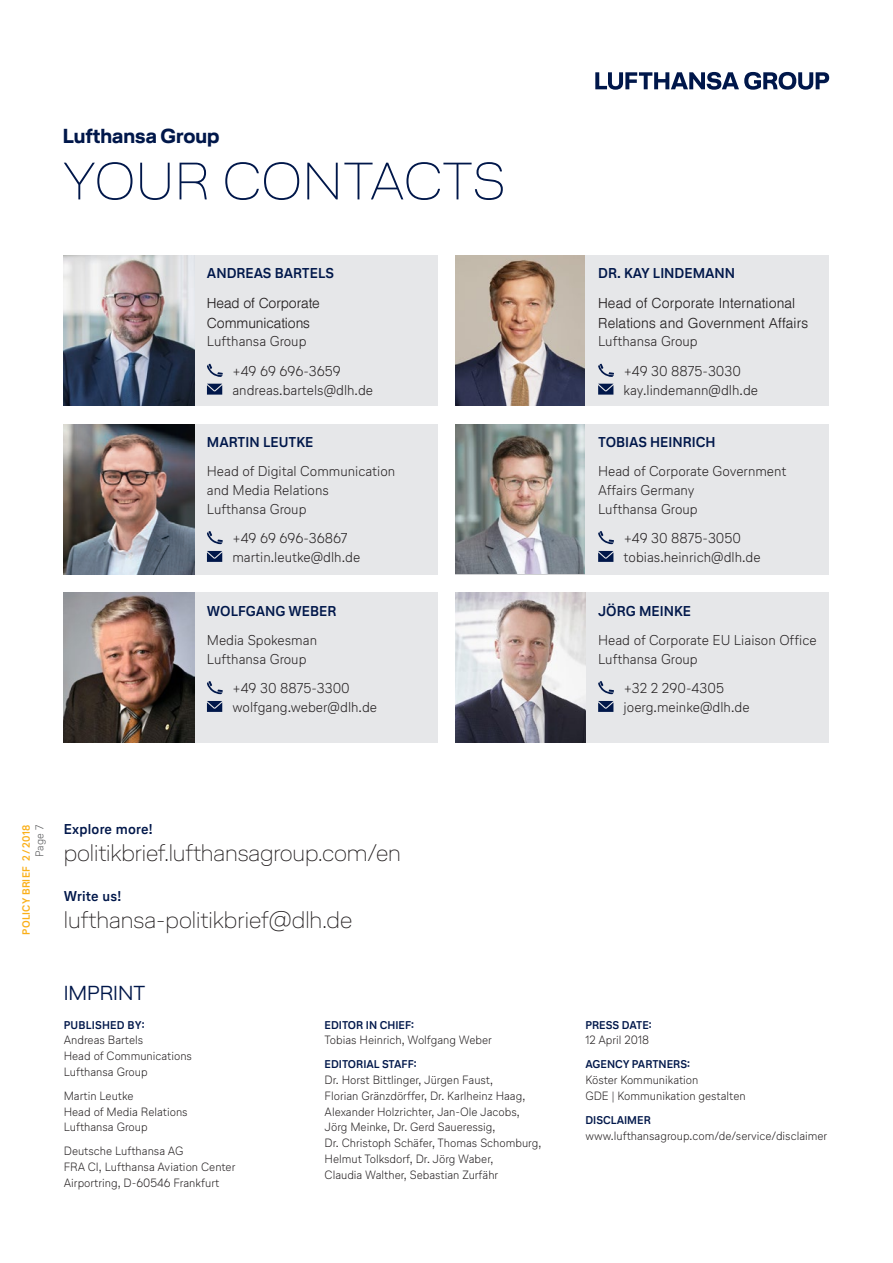
<style>
.page{position:relative;width:893px;height:1263px;background:#fff}
.page>*{position:absolute;margin:0;border:0;box-sizing:border-box;transform-origin:0 0}
.t1{font:100 52.5px "Lufthansa Head";letter-spacing:.01em;color:#00174a}
.t2{font:100 24px "Lufthansa Head";letter-spacing:-.005em;color:#231f20}
.t3{font:700 20.25px "Lufthansa Head";color:#00174a}
.t4{font:300 20.25px "Lufthansa Head";color:#00174a}
.t5{font:300 14.25px/18.8px "Lufthansa Text";color:#231f20}
.t6{font:700 14.25px "Lufthansa Text";color:#00174a}
.t7{font:300 14.25px/19.5px "Helvetica DLHCGH";letter-spacing:.015em;color:#231f20}
.t8{font:300 12px/15.8px "Lufthansa Text";color:#231f20}
.t9{font:700 11.25px "Lufthansa Text";color:#00174a}
.t10{font:300 11.25px "Lufthansa Text";color:#57585a}
.t11{font:700 10.5px "Lufthansa Text";letter-spacing:.02em;color:#faaf18}
</style>
<div class="page">
<svg style="left:595px;top:72px;width:234px;height:18px"></svg>
<div style="left:194px;top:255px;width:244px;height:150px;background:#e6e7e9"></div>
<svg style="left:207px;top:364px;width:16px;height:13px"></svg>
<svg style="left:207px;top:384px;width:15px;height:11px"></svg>
<img style="left:64px;top:255px;width:130px;height:150px">
<img style="left:455px;top:255px;width:130px;height:150px">
<div style="left:194px;top:424px;width:244px;height:150px;background:#e6e7e9"></div>
<svg style="left:207px;top:531px;width:16px;height:13px"></svg>
<svg style="left:207px;top:551px;width:15px;height:11px"></svg>
<img style="left:64px;top:424px;width:130px;height:150px">
<img style="left:455px;top:425px;width:130px;height:149px">
<div style="left:585px;top:255px;width:244px;height:150px;background:#e6e7e9"></div>
<svg style="left:598px;top:364px;width:16px;height:13px"></svg>
<svg style="left:598px;top:384px;width:15px;height:11px"></svg>
<div style="left:585px;top:593px;width:244px;height:150px;background:#e6e7e9"></div>
<svg style="left:598px;top:681px;width:16px;height:13px"></svg>
<svg style="left:598px;top:701px;width:15px;height:11px"></svg>
<div style="left:194px;top:593px;width:244px;height:150px;background:#e6e7e9"></div>
<svg style="left:207px;top:681px;width:16px;height:13px"></svg>
<svg style="left:207px;top:701px;width:15px;height:11px"></svg>
<img style="left:64px;top:593px;width:130px;height:150px">
<img style="left:455px;top:593px;width:130px;height:150px">
<div style="left:585px;top:424px;width:244px;height:150px;background:#e6e7e9"></div>
<svg style="left:598px;top:531px;width:16px;height:13px"></svg>
<svg style="left:598px;top:551px;width:15px;height:11px"></svg>
<h3 class="t3" style="left:63px;top:122px;width:158px">Lufthansa Group</h3>
<h1 class="t1" style="left:62px;top:146px;width:444px">YOUR CONTACTS</h1>
<p class="t6" style="left:207px;top:263px;width:129px">ANDREAS BARTELS</p>
<p class="t7" style="left:207px;top:294px;width:114px">Head of Corporate<br>Communications</p>
<p class="t5" style="left:232px;top:326px;width:110px;line-height:29.4px;text-indent:-26px">Lufthansa Group<br>+49 69 696-3659</p>
<p class="t5" style="left:232px;top:380px;width:142px">andreas.bartels@dlh.de</p>
<p class="t6" style="left:207px;top:432px;width:108px">MARTIN LEUTKE</p>
<p class="t5" style="left:207px;top:461px;width:190px">Head of Digital Communication and Media Relations<br>Lufthansa Group</p>
<p class="t5" style="left:232px;top:528px;width:129px">+49 69 696-36867 martin.leutke@dlh.de</p>
<p class="t6" style="left:207px;top:601px;width:131px">WOLFGANG WEBER</p>
<p class="t5" style="left:207px;top:630px;width:112px">Media Spokesman<br>Lufthansa Group</p>
<p class="t5" style="left:232px;top:678px;width:146px">+49 30 8875-3300 wolfgang.weber@dlh.de</p>
<p class="t11" style="left:19px;top:935px;width:111px;rotate:-90deg">POLICY BRIEF 2 / 2018</p>
<p class="t10" style="left:32px;top:857px;width:33px;rotate:-90deg">Page 7</p>
<p class="t6" style="left:64px;top:819px;width:90px">Explore more!</p>
<h2 class="t2" style="left:64px;top:836px;width:339px">politikbrief.lufthansagroup.com/en</h2>
<p class="t6" style="left:64px;top:886px;width:59px">Write us!</p>
<h2 class="t2" style="left:64px;top:903px;width:290px">lufthansa-politikbrief@dlh.de</h2>
<h3 class="t4" style="left:64px;top:979px;width:83px">IMPRINT</h3>
<p class="t9" style="left:64px;top:1017px;width:83px">PUBLISHED BY:</p>
<p class="t8" style="left:64px;top:1032px;width:130px">Andreas Bartels<br>Head of Communications<br>Lufthansa Group</p>
<p class="t8" style="left:64px;top:1087px;width:125px">Martin Leutke<br>Head of Media Relations<br>Lufthansa Group</p>
<p class="t8" style="left:64px;top:1143px;width:173px">Deutsche Lufthansa AG<br>FRA CI, Lufthansa Aviation Center<br>Airportring, D-60546 Frankfurt</p>
<p class="t9" style="left:325px;top:1017px;width:91px">EDITOR IN CHIEF:</p>
<p class="t8" style="left:325px;top:1032px;width:169px">Tobias Heinrich, Wolfgang Weber</p>
<p class="t9" style="left:325px;top:1057px;width:94px">EDITORIAL STAFF:</p>
<p class="t8" style="left:325px;top:1072px;width:218px">Dr. Horst Bittlinger, Jürgen Faust,<br>Florian Gränzdörffer, Dr. Karlheinz Haag, Alexander Holzrichter, Jan-Ole Jacobs, Jörg Meinke, Dr. Gerd Saueressig,<br>Dr. Christoph Schäfer, Thomas Schomburg, Helmut Tolksdorf, Dr. Jörg Waber,<br>Claudia Walther, Sebastian Zurfähr</p>
<p class="t6" style="left:598px;top:263px;width:139px">DR. KAY LINDEMANN</p>
<p class="t7" style="left:598px;top:294px;width:211px">Head of Corporate International<br>Relations and Government Affairs</p>
<p class="t5" style="left:624px;top:326px;width:119px;line-height:29.4px;text-indent:-26px">Lufthansa Group<br>+49 30 8875-3030</p>
<p class="t5" style="left:624px;top:380px;width:136px">kay.lindemann@dlh.de</p>
<p class="t6" style="left:598px;top:432px;width:119px">TOBIAS HEINRICH</p>
<p class="t5" style="left:598px;top:461px;width:190px">Head of Corporate Government<br>Affairs Germany<br>Lufthansa Group</p>
<p class="t5" style="left:624px;top:528px;width:139px">+49 30 8875-3050 tobias.heinrich@dlh.de</p>
<p class="t6" style="left:598px;top:601px;width:94px">JÖRG MEINKE</p>
<p class="t5" style="left:598px;top:630px;width:220px">Head of Corporate EU Liaison Office<br>Lufthansa Group</p>
<p class="t5" style="left:624px;top:678px;width:127px">+32 2 290-4305 joerg.meinke@dlh.de</p>
<p class="t9" style="left:585px;top:1017px;width:68px">PRESS DATE:</p>
<p class="t8" style="left:585px;top:1032px;width:65px">12 April 2018</p>
<p class="t9" style="left:585px;top:1057px;width:106px">AGENCY PARTNERS:</p>
<p class="t8" style="left:585px;top:1072px;width:162px">Köster Kommunikation<br>GDE | Kommunikation gestalten</p>
<p class="t9" style="left:585px;top:1112px;width:67px">DISCLAIMER</p>
<p class="t8" style="left:585px;top:1127px;width:243px">www.lufthansagroup.com/de/service/disclaimer</p>
</div>
